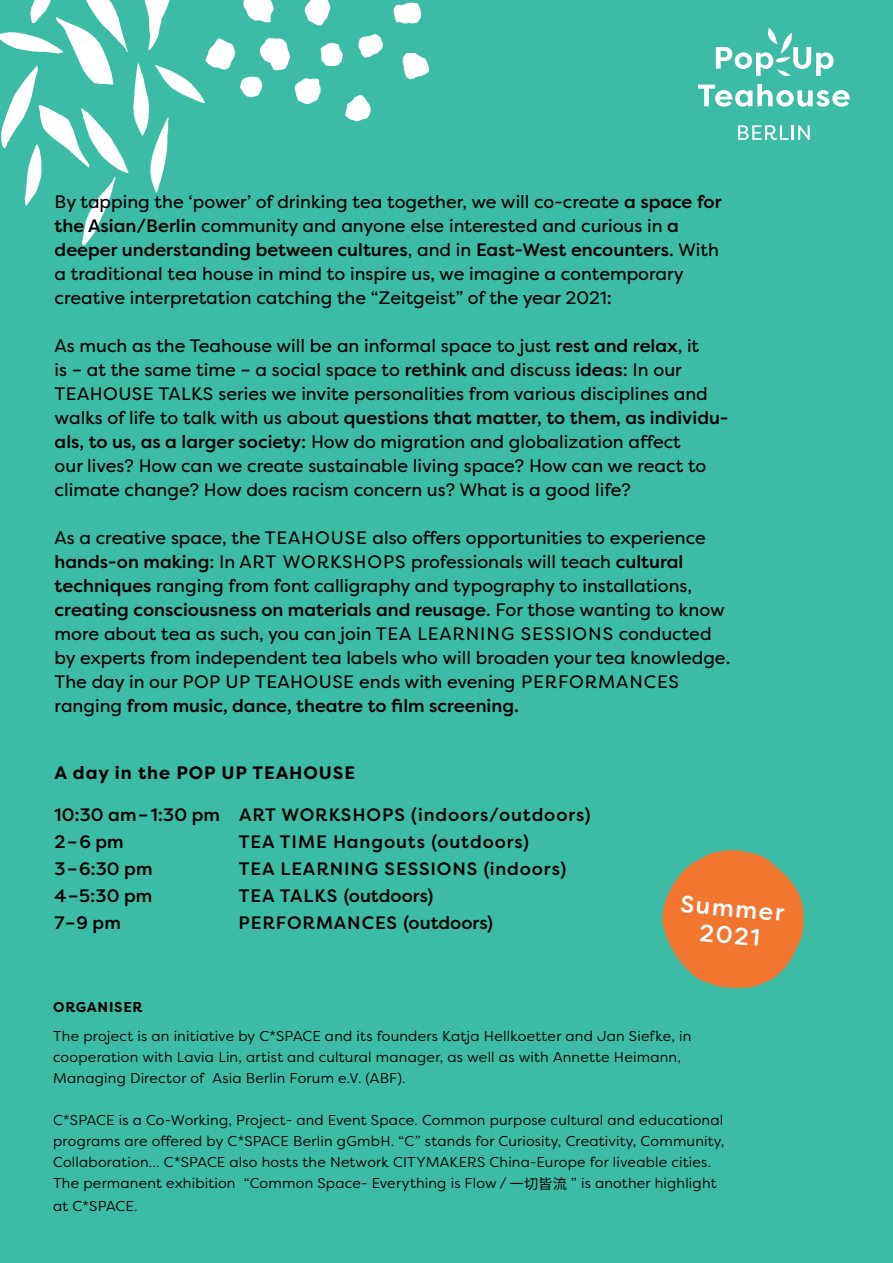
<style>
.page{position:relative;width:893px;height:1263px;background:#3cbca5}
.page>*{position:absolute;margin:0;border:0;box-sizing:border-box;transform-origin:0 0}
.t1{font:500 24px/27px "Filson Pro";color:#fff;text-align:center}
.t2{font:18px/24px "Filson Pro";color:#000}
.t3{font:500 18px/27px "Filson Pro";letter-spacing:.05em;color:#000}
.t4{font:700 18px "Filson Pro";letter-spacing:.05em;color:#000}
.t5{font:500 18px "Filson Pro";color:#000}
.t6{font:14.25px/21px "Filson Pro";letter-spacing:.015em;color:#000}
.t7{font:700 14.25px "Filson Pro";letter-spacing:.05em;color:#000}
.s1{font-weight:500}
.s2{font-family:"Source Han Sans CN"}
</style>
<div class="page">
<img style="left:0;top:0;width:193px;height:246px">
<svg style="left:698px;top:84px;width:152px;height:23px"></svg>
<svg style="left:738px;top:125px;width:72px;height:15px"></svg>
<svg style="left:716px;top:28px;width:117px;height:48px"></svg>
<img style="left:661px;top:849px;width:144px;height:140px">
<img style="left:193px;top:0;width:237px;height:122px">
<p class="t2" style="left:55px;top:189px;width:668px">By tapping the ‘power’ of drinking tea together, we will co-create <span class="s1">a space for the Asian/Berlin</span> community and anyone else interested and curious in <span class="s1">a deeper understanding between cultures</span>, and in <span class="s1">East-West encounters</span>. With a traditional tea house in mind to inspire us, we imagine a contemporary creative interpretation catching the “Zeitgeist” of the year 2021:</p>
<p class="t2" style="left:55px;top:333px;width:675px">As much as the Teahouse will be an informal space to just <span class="s1">rest and relax</span>, it<br>is – at the same time – a social space to <span class="s1">rethink</span> and discuss <span class="s1">ideas</span>: In our TEAHOUSE TALKS series we invite personalities from various disciplines and walks of life to talk with us about <span class="s1">questions that matter, to them, as individu&shy;als, to us, as a larger society</span>: How do migration and globalization affect<br>our lives? How can we create sustainable living space? How can we react to climate change? How does racism concern us? What is a good life?</p>
<p class="t2" style="left:55px;top:525px;width:677px">As a creative space, the TEAHOUSE also offers opportunities to experience <span class="s1">hands-on making</span>: In ART WORKSHOPS professionals will teach <span class="s1">cultural techniques</span> ranging from font calligraphy and typography to installations, <span class="s1">creating consciousness on materials and reusage</span>. For those wanting to know more about tea as such, you can join TEA LEARNING SESSIONS conducted by experts from independent tea labels who will broaden your tea knowledge.<br>The day in our POP UP TEAHOUSE ends with evening PERFORMANCES ranging <span class="s1">from music, dance, theatre to film screening.</span></p>
<p class="t4" style="left:55px;top:761px;width:302px">A day in the POP UP TEAHOUSE</p>
<p class="t3" style="left:55px;top:801px;width:538px">10:30 am–1:30 pm ART WORKSHOPS (indoors/outdoors)<br>2–6 pm</p>
<p class="t3" style="left:239px;top:828px;width:292px">TEA TIME Hangouts (outdoors)</p>
<p class="t3" style="left:55px;top:855px;width:99px">3–6:30 pm</p>
<p class="t3" style="left:239px;top:855px;width:329px">TEA LEARNING SESSIONS (indoors)</p>
<p class="t3" style="left:55px;top:882px;width:99px">4–5:30 pm</p>
<p class="t5" style="left:239px;top:883px;width:196px">TEA TALKS (outdoors)</p>
<p class="t3" style="left:55px;top:909px;width:68px">7–9 pm</p>
<p class="t3" style="left:238px;top:909px;width:256px">PERFORMANCES (outdoors)</p>
<h1 class="t1" style="left:682px;top:890px;width:106px;rotate:5deg">Summer<br>2021</h1>
<p class="t7" style="left:53px;top:997px;width:91px">ORGANISER</p>
<p class="t6" style="left:53px;top:1025px;width:640px">The project is an initiative by C*SPACE and its founders Katja Hellkoetter and Jan Siefke, in cooperation with Lavia Lin, artist and cultural manager, as well as with Annette Heimann,<br>Managing Director of Asia Berlin Forum e.V. (ABF).</p>
<p class="t6" style="left:53px;top:1109px;width:673px">C*SPACE is a Co-Working, Project- and Event Space. Common purpose cultural and educational programs are offered by C*SPACE Berlin gGmbH. “C” stands for Curiosity, Creativity, Community, Collaboration… C*SPACE also hosts the Network CITYMAKERS China-Europe for liveable cities.<br>The permanent exhibition “Common Space- Everything is Flow / <span class="s2">一切皆流</span> ” is another highlight</p>
<p class="t6" style="left:53px;top:1195px;width:86px">at C*SPACE.</p>
</div>
